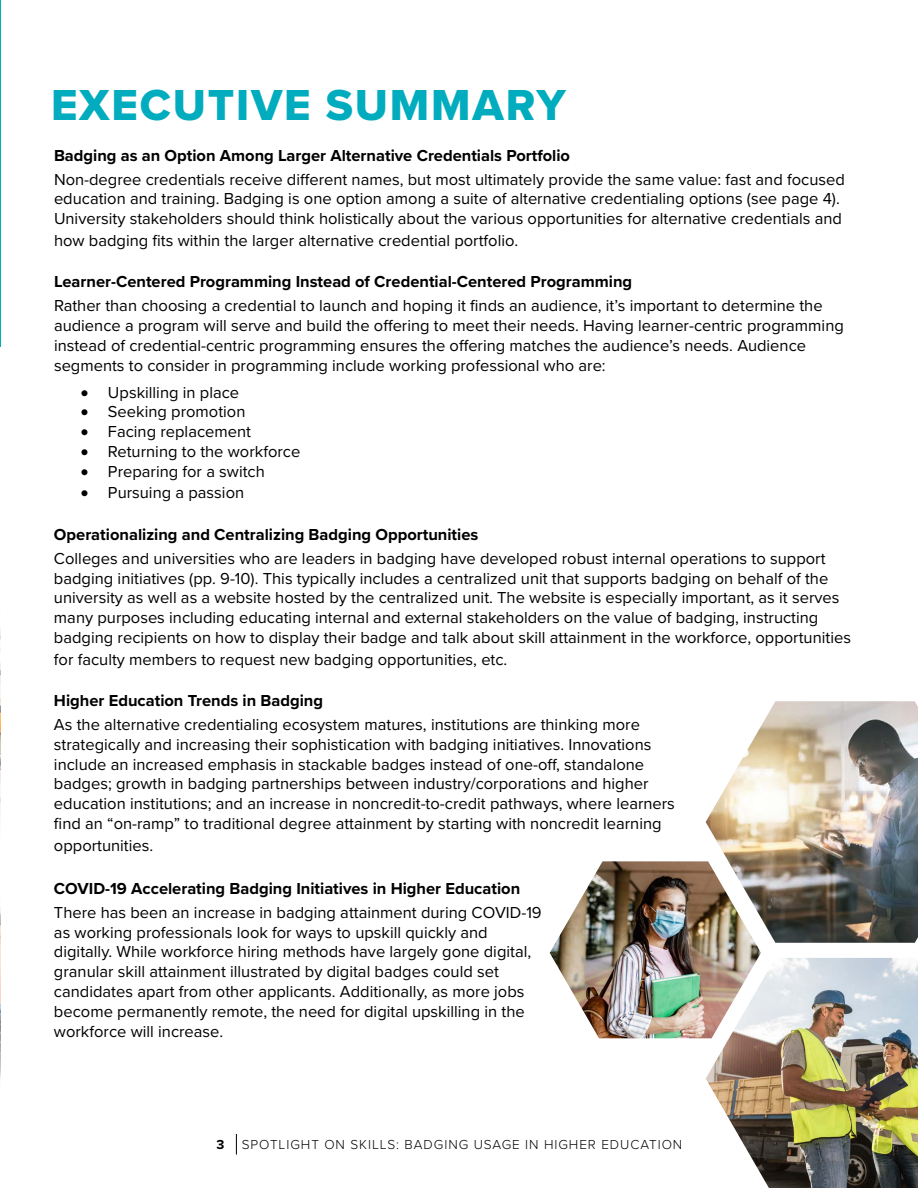
<style>
.page{position:relative;width:918px;height:1188px;background:#fff}
.page>*{position:absolute;margin:0;border:0;box-sizing:border-box;transform-origin:0 0}
.t1{font:45px "Proxima Nova Extrabld";letter-spacing:.04em;color:#00acbd}
.t2{font:16.5px/19.8px "Proxima Nova";color:#000}
.t3{font:700 16.5px "Proxima Nova";color:#000}
.t4{font:300 13.5px "Proxima Nova";letter-spacing:.07em;color:#000}
.t5{font:700 13.5px "Proxima Nova";color:#000}
</style>
<div class="page">
<svg style="left:236px;top:1134px;width:1px;height:21px"></svg>
<img style="left:706px;top:701px;width:212px;height:242px">
<img style="left:550px;top:861px;width:211px;height:177px">
<img style="left:706px;top:958px;width:212px;height:230px">
<img style="left:0;top:629px;width:1px;height:194px">
<hr style="left:0;top:0;width:1px;height:346px;background:#00acbd">
<img style="left:0;top:908px;width:1px;height:171px">
<h1 class="t1" style="left:51px;top:71px;width:516px">EXECUTIVE SUMMARY</h1>
<p class="t3" style="left:54px;top:143px;width:518px">Badging as an Option Among Larger Alternative Credentials Portfolio</p>
<p class="t2" style="left:54px;top:168px;width:792px">Non-degree credentials receive different names, but most ultimately provide the same value: fast and focused education and training. Badging is one option among a suite of alternative credentialing options (see page 4).<br>University stakeholders should think holistically about the various opportunities for alternative credentials and</p>
<p class="t2" style="left:54px;top:230px;width:466px">how badging fits within the larger alternative credential portfolio.</p>
<p class="t3" style="left:54px;top:269px;width:580px">Learner-Centered Programming Instead of Credential-Centered Programming</p>
<p class="t2" style="left:54px;top:295px;width:791px">Rather than choosing a credential to launch and hoping it finds an audience, it’s important to determine the audience a program will serve and build the offering to meet their needs. Having learner-centric programming instead of credential-centric programming ensures the offering matches the audience’s needs. Audience segments to consider in programming include working professional who are:</p>
<p class="t2" style="left:81px;top:381px;width:160px">• Upskilling in place</p>
<p class="t2" style="left:81px;top:401px;width:166px">• Seeking promotion</p>
<p class="t2" style="left:81px;top:421px;width:172px">• Facing replacement</p>
<p class="t2" style="left:81px;top:441px;width:221px">• Returning to the workforce</p>
<p class="t2" style="left:81px;top:461px;width:185px">• Preparing for a switch</p>
<p class="t2" style="left:81px;top:482px;width:165px">• Pursuing a passion</p>
<p class="t3" style="left:54px;top:522px;width:426px">Operationalizing and Centralizing Badging Opportunities</p>
<p class="t2" style="left:54px;top:548px;width:799px">Colleges and universities who are leaders in badging have developed robust internal operations to support badging initiatives (pp. 9-10). This typically includes a centralized unit that supports badging on behalf of the university as well as a website hosted by the centralized unit. The website is especially important, as it serves many purposes including educating internal and external stakeholders on the value of badging, instructing badging recipients on how to display their badge and talk about skill attainment in the workforce, opportunities</p>
<p class="t2" style="left:54px;top:648px;width:455px">for faculty members to request new badging opportunities, etc.</p>
<p class="t3" style="left:54px;top:688px;width:271px">Higher Education Trends in Badging</p>
<p class="t2" style="left:54px;top:714px;width:622px">As the alternative credentialing ecosystem matures, institutions are thinking more strategically and increasing their sophistication with badging initiatives. Innovations include an increased emphasis in stackable badges instead of one-off, standalone badges; growth in badging partnerships between industry/corporations and higher education institutions; and an increase in noncredit-to-credit pathways, where learners find an “on-ramp” to traditional degree attainment by starting with noncredit learning</p>
<p class="t2" style="left:54px;top:834px;width:101px">opportunities.</p>
<p class="t3" style="left:54px;top:876px;width:468px">COVID-19 Accelerating Badging Initiatives in Higher Education</p>
<p class="t2" style="left:54px;top:902px;width:489px">There has been an increase in badging attainment during COVID-19 as working professionals look for ways to upskill quickly and digitally. While workforce hiring methods have largely gone digital, granular skill attainment illustrated by digital badges could set candidates apart from other applicants. Additionally, as more jobs become permanently remote, the need for digital upskilling in the workforce will increase.</p>
<p class="t5" style="left:217px;top:1134px;width:9px">3</p>
<p class="t4" style="left:242px;top:1134px;width:442px">SPOTLIGHT ON SKILLS: BADGING USAGE IN HIGHER EDUCATION</p>
</div>
